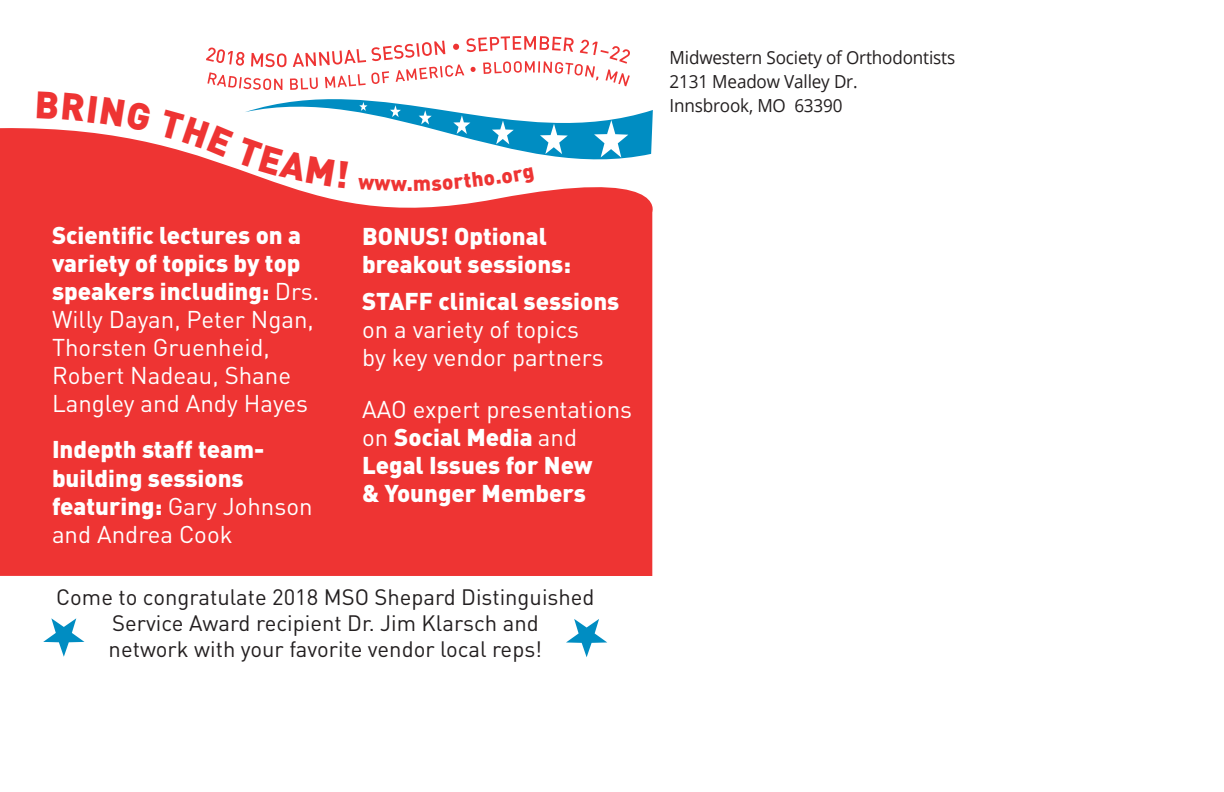
<style>
.page{position:relative;width:1224px;height:792px;background:#fff}
.page>*{position:absolute;margin:0;border:0;box-sizing:border-box;transform-origin:0 0}
.t1{font:900 24px/28px "DIN";color:#fff}
.t2{font:24px/28px "DIN";color:#fff}
.t3{font:22px/25.8px "DIN";color:#231f20;text-align:center}
.t4{font:18px/24px "Open Sans";letter-spacing:-.01em;color:#231f20;scale:.95 1}
.s1{font-weight:900}
.s2{font-weight:400}
</style>
<div class="page">
<div style="left:0;top:128px;width:653px;height:448px;background:#ee3433"></div>
<svg style="left:256px;top:99px;width:397px;height:84px"></svg>
<svg style="left:594px;top:120px;width:34px;height:38px"></svg>
<svg style="left:540px;top:124px;width:28px;height:30px"></svg>
<svg style="left:492px;top:121px;width:22px;height:23px"></svg>
<svg style="left:453px;top:115px;width:17px;height:19px"></svg>
<svg style="left:419px;top:110px;width:13px;height:15px"></svg>
<svg style="left:390px;top:105px;width:11px;height:12px"></svg>
<svg style="left:359px;top:102px;width:8px;height:9px"></svg>
<svg style="left:43px;top:618px;width:41px;height:39px"></svg>
<svg style="left:566px;top:619px;width:41px;height:38px"></svg>
<svg style="left:206px;top:36px;width:424px;height:54px"></svg>
<svg style="left:37px;top:128px;width:115px;height:4px"></svg>
<svg style="left:159px;top:109px;width:189px;height:79px"></svg>
<svg style="left:358px;top:167px;width:177px;height:24px"></svg>
<p class="t4" style="left:670px;top:45px;width:302px">Midwestern Society of Orthodontists<br>2131 Meadow Valley Dr.<br>Innsbrook, MO 63390</p>
<p class="t2" style="left:52px;top:221px;width:269px"><span class="s1">Scientific lectures on a variety of topics by top speakers including:</span> Drs.<br>Willy Dayan, Peter Ngan,<br>Thorsten Gruenheid,<br>Robert Nadeau, Shane<br>Langley and Andy Hayes</p>
<p class="t1" style="left:52px;top:435px;width:262px">Indepth staff team&shy;building sessions featuring: <span class="s2">Gary Johnson and Andrea Cook</span></p>
<p class="t1" style="left:362px;top:221px;width:210px">BONUS! Optional breakout sessions:</p>
<p class="t1" style="left:362px;top:286px;width:259px">STAFF clinical sessions</p>
<p class="t2" style="left:362px;top:314px;width:243px">on a variety of topics by key vendor partners</p>
<p class="t1" style="left:362px;top:394px;width:272px"><span class="s2">AAO expert presentations on</span> Social Media <span class="s2">and<br></span>Legal Issues for New<br>&amp; Younger Members</p>
<p class="t3" style="left:56px;top:584px;width:540px">Come to congratulate 2018 MSO Shepard Distinguished<br>Service Award recipient Dr. Jim Klarsch and<br>network with your favorite vendor local reps!</p>
</div>
